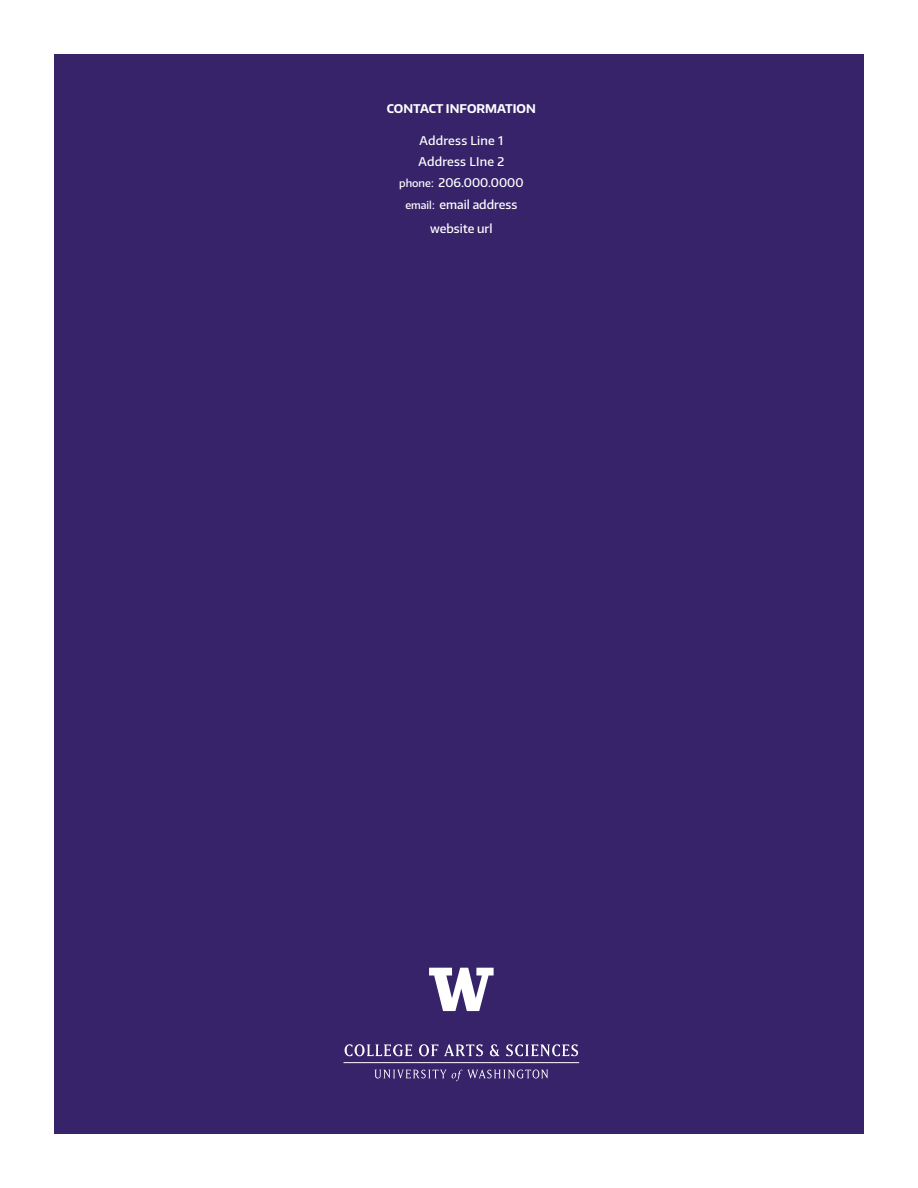
<style>
.page{position:relative;width:918px;height:1188px;background:#fff}
.page>*{position:absolute;margin:0;border:0;box-sizing:border-box;transform-origin:0 0}
.t1{font:500 12px "Encode Sans Normal";color:#fff}
.t2{font:500 12px "Encode Sans Normal";letter-spacing:.02em;color:#fff}
.t3{font:700 12px "Encode Sans Normal";color:#fff}
.s1{font-size:10.5px}
</style>
<div class="page">
<div style="left:54px;top:54px;width:810px;height:1080px;background:#36236a"></div>
<svg style="left:374px;top:1069px;width:174px;height:12px"></svg>
<hr style="left:344px;top:1062px;width:235px;height:1px;background:#fff">
<svg style="left:429px;top:968px;width:65px;height:43px"></svg>
<svg style="left:345px;top:1044px;width:67px;height:12px"></svg>
<svg style="left:419px;top:1044px;width:19px;height:12px"></svg>
<svg style="left:444px;top:1044px;width:39px;height:12px"></svg>
<svg style="left:490px;top:1044px;width:10px;height:12px"></svg>
<svg style="left:506px;top:1044px;width:72px;height:13px"></svg>
<p class="t3" style="left:387px;top:100px;width:150px">CONTACT INFORMATION</p>
<p class="t2" style="left:419px;top:133px;width:85px">Address Line 1</p>
<p class="t2" style="left:418px;top:154px;width:87px">Address LIne 2</p>
<p class="t1" style="left:399px;top:175px;width:126px"><span class="s1">phone:</span> 206.000.0000</p>
<p class="t1" style="left:405px;top:196px;width:113px"><span class="s1">email:</span> email address</p>
<p class="t1" style="left:430px;top:220px;width:64px">website url</p>
</div>
